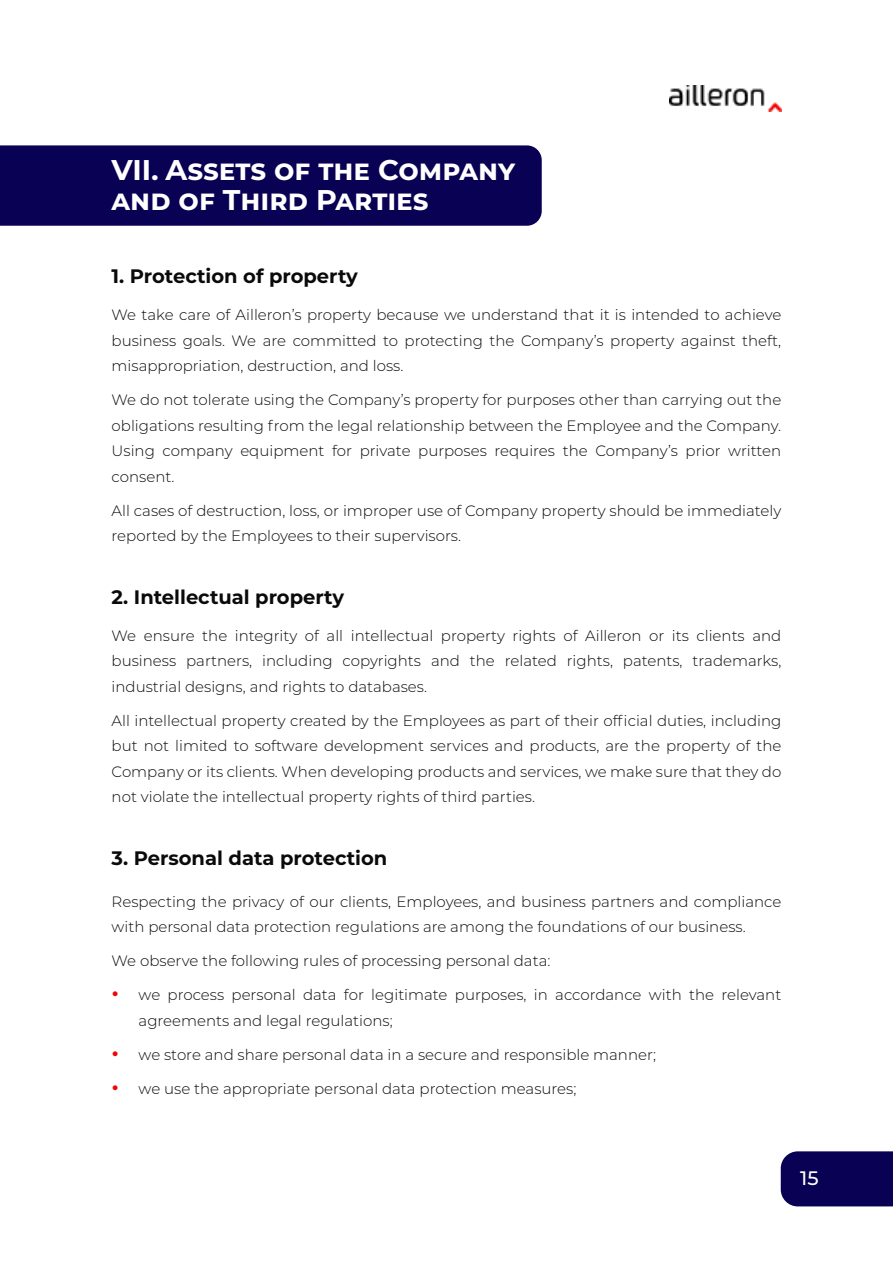
<style>
.page{position:relative;width:893px;height:1263px;background:#fff}
.page>*{position:absolute;margin:0;border:0;box-sizing:border-box;transform-origin:0 0}
.t1{font:700 28.5px/30px "Montserrat";color:#fff}
.t2{font:700 19.5px "Montserrat";color:#0a0a0a}
.t3{font:500 19.5px "Montserrat";color:#fff}
.t4{font:300 15px/25.5px "Montserrat";color:#0a0a0a;text-align:justify}
.s1{font-weight:600;font-size:22.5px;color:#ef0606}
</style>
<div class="page">
<img style="left:669px;top:85px;width:112px;height:27px">
<div style="left:781px;top:1151px;width:112px;height:55px;background:#090153"></div>
<div style="left:0;top:145px;width:542px;height:81px;background:#090153"></div>
<h1 class="t1" style="left:112px;top:153px;width:405px">VII. Assets of the Company and of Third Parties</h1>
<h2 class="t2" style="left:112px;top:262px;width:248px">1. Protection of property</h2>
<p class="t4" style="left:112px;top:302px;width:671px">We take care of Ailleron’s property because we understand that it is intended to achieve business goals. We are committed to protecting the Company’s property against theft, misappropriation, destruction, and loss.</p>
<p class="t4" style="left:112px;top:387px;width:671px">We do not tolerate using the Company’s property for purposes other than carrying out the obligations resulting from the legal relationship between the Employee and the Company.<br>Using company equipment for private purposes requires the Company’s prior written consent.</p>
<p class="t4" style="left:112px;top:497px;width:671px">All cases of destruction, loss, or improper use of Company property should be immediately reported by the Employees to their supervisors.</p>
<h2 class="t2" style="left:112px;top:583px;width:234px">2. Intellectual property</h2>
<p class="t4" style="left:112px;top:622px;width:671px">We ensure the integrity of all intellectual property rights of Ailleron or its clients and business partners, including copyrights and the related rights, patents, trademarks, industrial designs, and rights to databases.</p>
<p class="t4" style="left:112px;top:707px;width:671px">All intellectual property created by the Employees as part of their official duties, including but not limited to software development services and products, are the property of the Company or its clients. When developing products and services, we make sure that they do not violate the intellectual property rights of third parties.</p>
<h2 class="t2" style="left:112px;top:844px;width:277px">3. Personal data protection</h2>
<p class="t4" style="left:112px;top:888px;width:671px">Respecting the privacy of our clients, Employees, and business partners and compliance with personal data protection regulations are among the foundations of our business.</p>
<p class="t4" style="left:112px;top:948px;width:440px">We observe the following rules of processing personal data:</p>
<p class="t4" style="left:139px;top:982px;width:644px;text-indent:-27px"><span class="s1">•</span> we process personal data for legitimate purposes, in accordance with the relevant agreements and legal regulations;</p>
<p class="t4" style="left:112px;top:1041px;width:546px"><span class="s1">•</span> we store and share personal data in a secure and responsible manner;</p>
<p class="t4" style="left:112px;top:1075px;width:466px"><span class="s1">•</span> we use the appropriate personal data protection measures;</p>
<h2 class="t3" style="left:800px;top:1165px;width:20px">15</h2>
</div>
